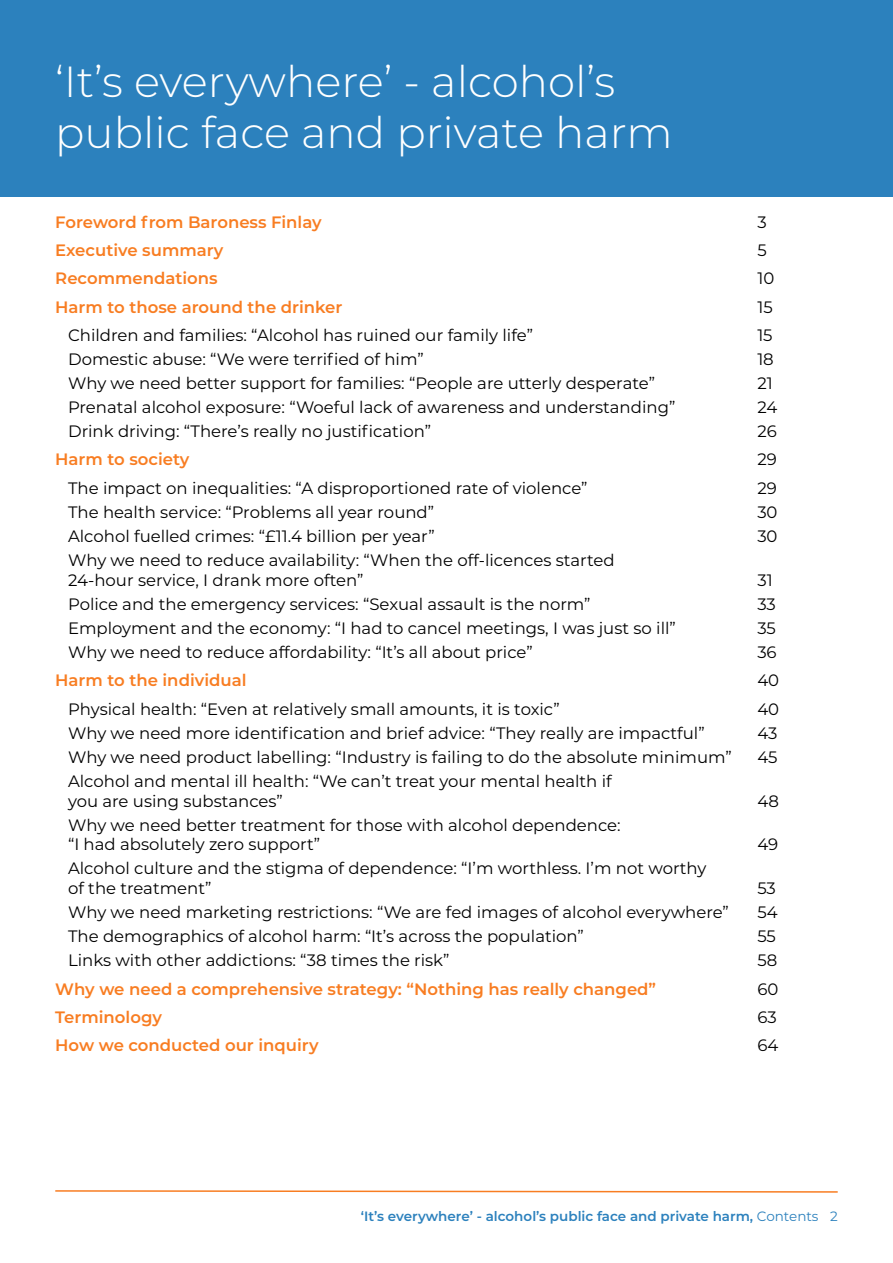
<style>
.page{position:relative;width:893px;height:1263px;background:#fff}
.page>*{position:absolute;margin:0;border:0;box-sizing:border-box;transform-origin:0 0}
.t1{font:300 43.5px/51px "Montserrat";color:#fff}
.t2{font:16.5px/19.8px "Montserrat";color:#000}
.t3{font:600 16.5px "Montserrat";color:#f87d22}
.t4{font:600 13.5px "Montserrat";color:#2c81bd}
.s1{font-weight:400}
</style>
<div class="page">
<svg style="left:55px;top:1190px;width:783px;height:3px"></svg>
<div style="left:0;top:0;width:893px;height:197px;background:#2c81bd"></div>
<h1 class="t1" style="left:55px;top:55px;width:619px">‘It’s everywhere’ - alcohol’s public face and private harm</h1>
<p class="t3" style="left:55px;top:210px;width:268px">Foreword from Baroness Finlay</p>
<p class="t2" style="left:757px;top:211px;width:11px">3</p>
<p class="t3" style="left:55px;top:238px;width:170px">Executive summary</p>
<p class="t2" style="left:757px;top:240px;width:11px">5</p>
<p class="t3" style="left:55px;top:267px;width:164px">Recommendations</p>
<p class="t2" style="left:757px;top:268px;width:18px">10</p>
<p class="t3" style="left:55px;top:295px;width:289px">Harm to those around the drinker</p>
<p class="t2" style="left:757px;top:296px;width:17px">15</p>
<p class="t2" style="left:68px;top:325px;width:466px">Children and families: “Alcohol has ruined our family life”</p>
<p class="t2" style="left:757px;top:325px;width:17px">15</p>
<p class="t2" style="left:68px;top:349px;width:357px">Domestic abuse: “We were terrified of him”</p>
<p class="t2" style="left:757px;top:349px;width:18px">18</p>
<p class="t2" style="left:68px;top:373px;width:588px">Why we need better support for families: “People are utterly desperate”</p>
<p class="t2" style="left:757px;top:373px;width:17px">21</p>
<p class="t2" style="left:68px;top:397px;width:609px">Prenatal alcohol exposure: “Woeful lack of awareness and understanding”</p>
<p class="t2" style="left:757px;top:397px;width:21px">24</p>
<p class="t2" style="left:68px;top:421px;width:365px">Drink driving: “There’s really no justification”</p>
<p class="t2" style="left:757px;top:421px;width:21px">26</p>
<p class="t3" style="left:55px;top:448px;width:136px">Harm to society</p>
<p class="t2" style="left:757px;top:449px;width:21px">29</p>
<p class="t2" style="left:68px;top:477px;width:521px">The impact on inequalities: “A disproportioned rate of violence”</p>
<p class="t2" style="left:757px;top:477px;width:21px">29</p>
<p class="t2" style="left:68px;top:501px;width:368px">The health service: “Problems all year round”</p>
<p class="t2" style="left:757px;top:501px;width:22px">30</p>
<p class="t2" style="left:68px;top:526px;width:368px">Alcohol fuelled crimes: “£11.4 billion per year”</p>
<p class="t2" style="left:757px;top:526px;width:22px">30</p>
<p class="t2" style="left:68px;top:550px;width:548px">Why we need to reduce availability: “When the off-licences started<br>24-hour service, I drank more often”</p>
<p class="t2" style="left:757px;top:569px;width:17px">31</p>
<p class="t2" style="left:68px;top:593px;width:524px">Police and the emergency services: “Sexual assault is the norm”</p>
<p class="t2" style="left:757px;top:593px;width:20px">33</p>
<p class="t2" style="left:68px;top:617px;width:609px">Employment and the economy: “I had to cancel meetings, I was just so ill”</p>
<p class="t2" style="left:757px;top:617px;width:20px">35</p>
<p class="t2" style="left:68px;top:642px;width:466px">Why we need to reduce affordability: “It’s all about price”</p>
<p class="t2" style="left:757px;top:642px;width:21px">36</p>
<p class="t3" style="left:55px;top:669px;width:193px">Harm to the individual</p>
<p class="t2" style="left:757px;top:670px;width:23px">40</p>
<p class="t2" style="left:68px;top:698px;width:493px">Physical health: “Even at relatively small amounts, it is toxic”</p>
<p class="t2" style="left:757px;top:698px;width:23px">40</p>
<p class="t2" style="left:68px;top:722px;width:638px">Why we need more identification and brief advice: “They really are impactful”</p>
<p class="t2" style="left:757px;top:722px;width:21px">43</p>
<p class="t2" style="left:68px;top:746px;width:665px">Why we need product labelling: “Industry is failing to do the absolute minimum”</p>
<p class="t2" style="left:757px;top:746px;width:22px">45</p>
<p class="t2" style="left:68px;top:770px;width:545px">Alcohol and mental ill health: “We can’t treat your mental health if you are using substances”</p>
<p class="t2" style="left:757px;top:790px;width:23px">48</p>
<p class="t2" style="left:68px;top:814px;width:554px">Why we need better treatment for those with alcohol dependence: “I had absolutely zero support”</p>
<p class="t2" style="left:68px;top:858px;width:640px">Alcohol culture and the stigma of dependence: “I’m worthless. I’m not worthy of the treatment”</p>
<p class="t2" style="left:757px;top:834px;width:22px">49</p>
<p class="t2" style="left:757px;top:878px;width:20px">53</p>
<p class="t2" style="left:68px;top:902px;width:662px">Why we need marketing restrictions: “We are fed images of alcohol everywhere”</p>
<p class="t2" style="left:757px;top:902px;width:22px">54</p>
<p class="t2" style="left:68px;top:926px;width:517px">The demographics of alcohol harm: “It’s across the population”</p>
<p class="t2" style="left:757px;top:926px;width:20px">55</p>
<p class="t2" style="left:68px;top:950px;width:383px">Links with other addictions: “38 times the risk”</p>
<p class="t2" style="left:757px;top:950px;width:21px">58</p>
<p class="t3" style="left:55px;top:977px;width:602px">Why we need a comprehensive strategy: “Nothing has really changed”</p>
<p class="t2" style="left:757px;top:978px;width:22px">60</p>
<p class="t3" style="left:55px;top:1005px;width:108px">Terminology</p>
<p class="t2" style="left:757px;top:1007px;width:21px">63</p>
<p class="t3" style="left:55px;top:1034px;width:265px">How we conducted our inquiry</p>
<p class="t2" style="left:757px;top:1035px;width:22px">64</p>
<p class="t4" style="left:361px;top:1206px;width:478px">‘It’s everywhere’ - alcohol’s public face and private harm, <span class="s1">Contents 2</span></p>
</div>
